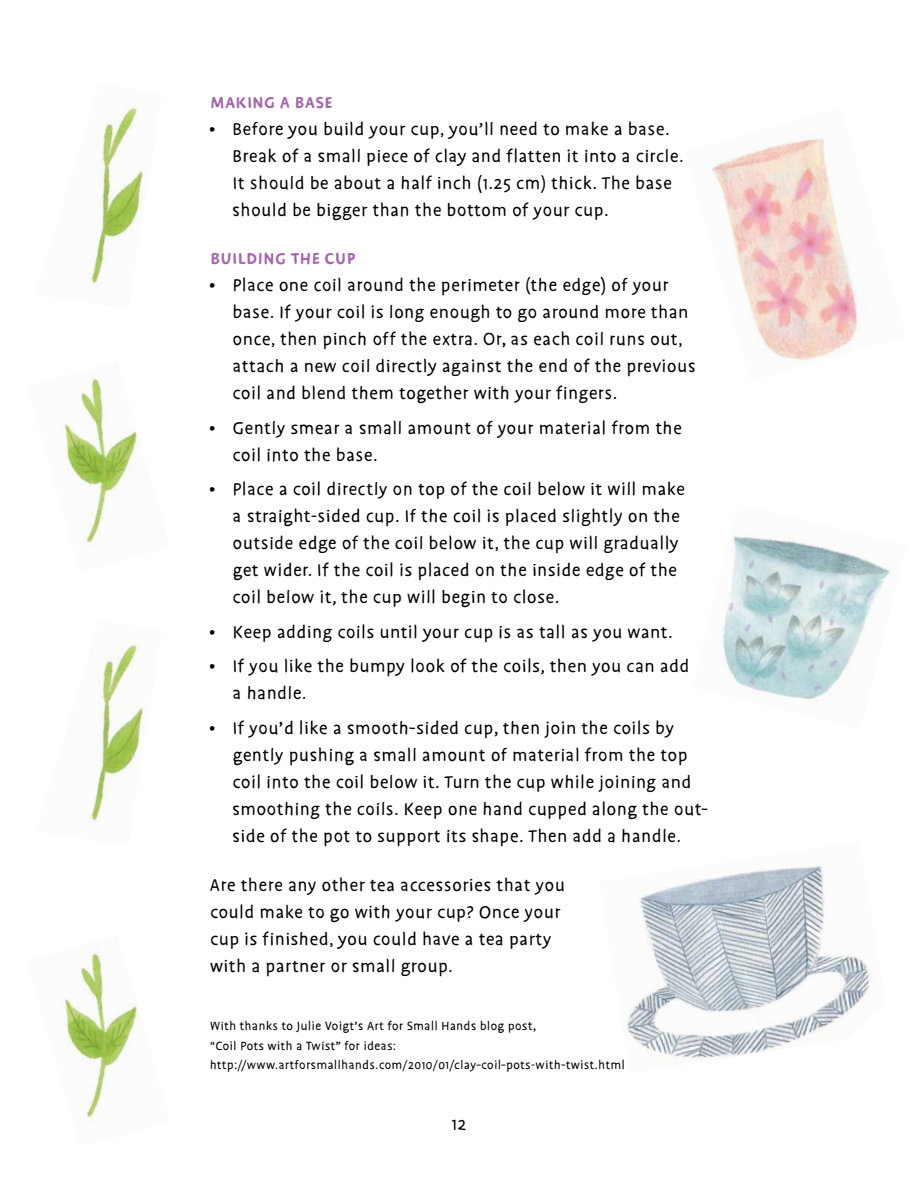
<style>
.page{position:relative;width:918px;height:1188px;background:#fff}
.page>*{position:absolute;margin:0;border:0;box-sizing:border-box;transform-origin:0 0}
.t1{font:19.5px/27px "Duper";letter-spacing:.05em;color:#000}
.t2{font:700 18px "Duper";letter-spacing:.06em;color:#a368ab}
.t3{font:13.5px/19.5px "Duper";letter-spacing:.05em;color:#000}
</style>
<div class="page">
<img style="left:626px;top:864px;width:244px;height:196px">
<img style="left:721px;top:535px;width:176px;height:165px">
<img style="left:704px;top:137px;width:156px;height:225px">
<img style="left:64px;top:367px;width:75px;height:180px">
<img style="left:64px;top:942px;width:75px;height:179px">
<img style="left:88px;top:107px;width:59px;height:199px">
<img style="left:88px;top:644px;width:59px;height:199px">
<p class="t2" style="left:211px;top:92px;width:123px">MAKING A BASE</p>
<p class="t1" style="left:232px;top:117px;width:452px;text-indent:-23px">• Before you build your cup, you’ll need to make a base.<br>Break of a small piece of clay and flatten it into a circle.<br>It should be about a half inch (1.25 cm) thick. The base should be bigger than the bottom of your cup.</p>
<p class="t2" style="left:211px;top:248px;width:146px">BUILDING THE CUP</p>
<p class="t1" style="left:233px;top:273px;width:464px;text-indent:-24px">• Place one coil around the perimeter (the edge) of your base. If your coil is long enough to go around more than once, then pinch off the extra. Or, as each coil runs out, attach a new coil directly against the end of the previous coil and blend them together with your fingers.</p>
<p class="t1" style="left:233px;top:415px;width:450px;text-indent:-24px">• Gently smear a small amount of your material from the coil into the base.</p>
<p class="t1" style="left:233px;top:477px;width:453px;text-indent:-24px">• Place a coil directly on top of the coil below it will make a straight-sided cup. If the coil is placed slightly on the outside edge of the coil below it, the cup will gradually get wider. If the coil is placed on the inside edge of the coil below it, the cup will begin to close.</p>
<p class="t1" style="left:209px;top:619px;width:465px">• Keep adding coils until your cup is as tall as you want.</p>
<p class="t1" style="left:233px;top:654px;width:458px;text-indent:-24px">• If you like the bumpy look of the coils, then you can add a handle.</p>
<p class="t1" style="left:232px;top:715px;width:477px;text-indent:-23px">• If you’d like a smooth-sided cup, then join the coils by gently pushing a small amount of material from the top coil into the coil below it. Turn the cup while joining and smoothing the coils. Keep one hand cupped along the out&shy;side of the pot to support its shape. Then add a handle.</p>
<p class="t1" style="left:210px;top:873px;width:356px">Are there any other tea accessories that you could make to go with your cup? Once your cup is finished, you could have a tea party with a partner or small group.</p>
<p class="t3" style="left:210px;top:1017px;width:416px">With thanks to Julie Voigt’s Art for Small Hands blog post,<br>“Coil Pots with a Twist” for ideas: http://www.artforsmallhands.com/2010/01/clay-coil-pots-with-twist.html</p>
<p class="t1" style="left:452px;top:1111px;width:16px">12</p>
</div>
